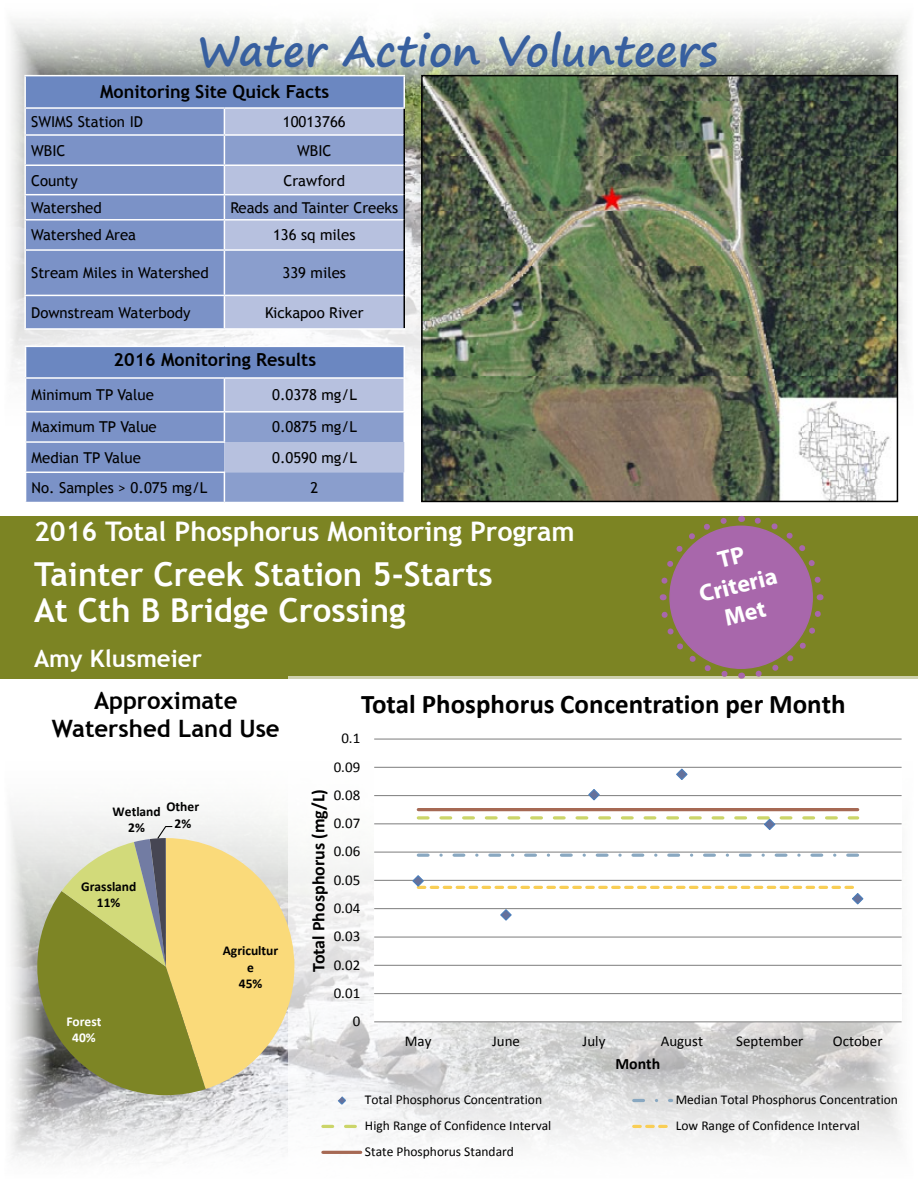
<style>
.page{position:relative;width:918px;height:1188px;background:#fff}
.page>*{position:absolute;margin:0;border:0;box-sizing:border-box;transform-origin:0 0}
.t1{font:700 42px "Segoe Print";color:#375f9f}
.t2{font:700 33px/36px "Trebuchet MS";color:#fff}
.t3{font:700 27px "Trebuchet MS";color:#fff}
.t4{font:700 27px "Calibri";color:#000}
.t5{font:700 24px/27.9px "Trebuchet MS";color:#000;text-align:center}
.t6{font:700 24px/28.8px "Myriad Pro";color:#fff;text-align:center}
.t7{font:700 24px "Trebuchet MS";color:#fff}
.t8{font:700 18px "Trebuchet MS";color:#000}
.t9{font:700 18px "Calibri";color:#000}
.t10{font:700 15.9px "Calibri";color:#000}
.t11{font:15px "Trebuchet MS";color:#000}
.t12{font:15px "Calibri";letter-spacing:.005em;color:#000}
.t13{font:13.5px "Calibri";color:#000}
.t14{font:700 13.5px/16.5px "Calibri";color:#000;text-align:center}
.t15{font:700 13.5px/16.5px "Calibri";color:#fff;text-align:center}
</style>
<div class="page">
<img style="left:11px;top:19px;width:896px;height:429px">
<img style="left:11px;top:811px;width:278px;height:349px">
<div style="left:0;top:516px;width:918px;height:163px;background:#7c8423"></div>
<div style="left:26px;top:346px;width:378px;height:32px;background:#6b87c1"></div>
<hr style="left:25px;top:346px;width:199px;height:1px;background:#fff">
<hr style="left:25px;top:347px;width:1px;height:30px;background:#fff">
<hr style="left:224px;top:346px;width:181px;height:1px;background:#fff">
<hr style="left:404px;top:347px;width:1px;height:30px;background:#fff">
<hr style="left:25px;top:377px;width:199px;height:2px;background:#fff">
<hr style="left:224px;top:377px;width:181px;height:2px;background:#fff">
<svg style="left:25px;top:378px;width:380px;height:125px;background:#92a4d0"></svg>
<hr style="left:25px;top:502px;width:199px;height:1px;background:#fff">
<img style="left:424px;top:78px;width:471px;height:421px">
<div style="left:421px;top:75px;width:477px;height:427px;border:2px solid #000"></div>
<div style="left:25px;top:76px;width:379px;height:32px;background:#6b87c1"></div>
<div style="left:26px;top:109px;width:198px;height:219px;background:#7b92c7"></div>
<hr style="left:24px;top:75px;width:200px;height:1px;background:#fff">
<hr style="left:24px;top:76px;width:2px;height:31px;background:#fff">
<hr style="left:224px;top:75px;width:181px;height:1px;background:#fff">
<hr style="left:404px;top:76px;width:1px;height:31px;background:#fff">
<hr style="left:24px;top:107px;width:200px;height:2px;background:#fff">
<hr style="left:224px;top:107px;width:181px;height:2px;background:#fff">
<hr style="left:24px;top:109px;width:2px;height:25px;background:#fff">
<hr style="left:24px;top:136px;width:2px;height:28px;background:#fff">
<hr style="left:24px;top:166px;width:2px;height:28px;background:#fff">
<hr style="left:24px;top:195px;width:2px;height:24px;background:#fff">
<hr style="left:24px;top:251px;width:2px;height:44px;background:#fff">
<hr style="left:24px;top:296px;width:2px;height:32px;background:#fff">
<hr style="left:24px;top:134px;width:200px;height:2px;background:#fff">
<hr style="left:24px;top:164px;width:200px;height:2px;background:#fff">
<hr style="left:24px;top:194px;width:200px;height:1px;background:#fff">
<hr style="left:24px;top:295px;width:200px;height:1px;background:#fff">
<hr style="left:24px;top:328px;width:200px;height:2px;background:#fff">
<hr style="left:24px;top:221px;width:2px;height:28px;background:#fff">
<hr style="left:24px;top:219px;width:200px;height:2px;background:#fff">
<hr style="left:24px;top:249px;width:200px;height:2px;background:#fff">
<svg style="left:224px;top:108px;width:181px;height:220px;background:#a4b2d6"></svg>
<hr style="left:224px;top:219px;width:179px;height:2px;background:#fff">
<hr style="left:404px;top:220px;width:1px;height:30px;background:#000">
<hr style="left:224px;top:251px;width:1px;height:44px;background:#fff">
<hr style="left:224px;top:249px;width:179px;height:2px;background:#fff">
<hr style="left:404px;top:250px;width:1px;height:45px;background:#000">
<hr style="left:224px;top:296px;width:1px;height:32px;background:#fff">
<hr style="left:224px;top:295px;width:179px;height:1px;background:#fff">
<hr style="left:404px;top:295px;width:1px;height:33px;background:#000">
<hr style="left:224px;top:328px;width:181px;height:2px;background:#fff">
<div style="left:289px;top:676px;width:629px;height:499px;background:#fff;opacity:.63"></div>
<div style="left:374px;top:739px;width:528px;height:283px;background:#fff"></div>
<hr style="left:374px;top:993px;width:528px;height:1px;background:#868686">
<hr style="left:374px;top:965px;width:528px;height:1px;background:#868686">
<hr style="left:374px;top:937px;width:528px;height:1px;background:#868686">
<hr style="left:374px;top:908px;width:528px;height:1px;background:#868686">
<hr style="left:374px;top:880px;width:528px;height:1px;background:#868686">
<hr style="left:374px;top:852px;width:528px;height:1px;background:#868686">
<hr style="left:374px;top:823px;width:528px;height:1px;background:#868686">
<hr style="left:374px;top:795px;width:528px;height:1px;background:#868686">
<hr style="left:374px;top:767px;width:528px;height:1px;background:#868686">
<hr style="left:374px;top:739px;width:528px;height:1px;background:#868686">
<hr style="left:374px;top:1021px;width:528px;height:1px;background:#868686">
<svg style="left:418px;top:854px;width:440px;height:3px"></svg>
<hr style="left:418px;top:808px;width:440px;height:3px;background:#a66954">
<svg style="left:587px;top:789px;width:14px;height:12px"></svg>
<svg style="left:676px;top:768px;width:12px;height:12px"></svg>
<svg style="left:418px;top:816px;width:440px;height:14px"></svg>
<svg style="left:411px;top:875px;width:453px;height:46px"></svg>
<svg style="left:337px;top:1095px;width:10px;height:11px"></svg>
<svg style="left:634px;top:1099px;width:38px;height:3px"></svg>
<svg style="left:323px;top:1125px;width:38px;height:3px"></svg>
<svg style="left:634px;top:1125px;width:38px;height:3px"></svg>
<hr style="left:323px;top:1151px;width:38px;height:3px;background:#a66954">
<svg style="left:37px;top:825px;width:257px;height:270px;background:#c1ba76"></svg>
<svg style="left:751px;top:594px;width:75px;height:87px"></svg>
<svg style="left:741px;top:516px;width:80px;height:71px"></svg>
<svg style="left:659px;top:518px;width:72px;height:82px"></svg>
<svg style="left:657px;top:611px;width:85px;height:71px"></svg>
<div style="left:670px;top:526px;width:142px;height:142px;background:#a867ab;border-radius:50%"></div>
<h1 class="t1" style="left:197px;top:13px;width:522px">Water Action Volunteers</h1>
<p class="t8" style="left:100px;top:81px;width:231px">Monitoring Site Quick Facts</p>
<p class="t11" style="left:31px;top:113px;width:113px">SWIMS Station ID</p>
<p class="t11" style="left:283px;top:113px;width:64px">10013766</p>
<p class="t11" style="left:31px;top:142px;width:36px">WBIC</p>
<p class="t11" style="left:297px;top:142px;width:36px">WBIC</p>
<p class="t11" style="left:31px;top:171px;width:48px">County</p>
<p class="t11" style="left:284px;top:171px;width:63px">Crawford</p>
<p class="t11" style="left:31px;top:199px;width:72px">Watershed</p>
<p class="t11" style="left:230px;top:199px;width:169px">Reads and Tainter Creeks</p>
<p class="t11" style="left:31px;top:226px;width:107px">Watershed Area</p>
<p class="t11" style="left:273px;top:226px;width:84px">136 sq miles</p>
<p class="t11" style="left:31px;top:264px;width:179px">Stream Miles in Watershed</p>
<p class="t11" style="left:283px;top:264px;width:65px">339 miles</p>
<p class="t11" style="left:31px;top:304px;width:161px">Downstream Waterbody</p>
<p class="t11" style="left:265px;top:304px;width:100px">Kickapoo River</p>
<p class="t8" style="left:114px;top:348px;width:204px">2016 Monitoring Results</p>
<p class="t11" style="left:32px;top:386px;width:124px">Minimum TP Value</p>
<p class="t11" style="left:272px;top:386px;width:86px">0.0378 mg/L</p>
<p class="t11" style="left:32px;top:418px;width:127px">Maximum TP Value</p>
<p class="t11" style="left:272px;top:418px;width:86px">0.0875 mg/L</p>
<p class="t11" style="left:32px;top:449px;width:111px">Median TP Value</p>
<p class="t11" style="left:272px;top:449px;width:86px">0.0590 mg/L</p>
<p class="t11" style="left:32px;top:479px;width:177px">No. Samples &gt; 0.075 mg/L</p>
<p class="t11" style="left:310px;top:479px;width:9px">2</p>
<h3 class="t3" style="left:34px;top:515px;width:542px">2016 Total Phosphorus Monitoring Program</h3>
<h2 class="t2" style="left:34px;top:557px;width:460px">Tainter Creek Station 5-Starts<br>At Cth B Bridge Crossing</h2>
<h3 class="t7" style="left:34px;top:644px;width:169px">Amy Klusmeier</h3>
<h3 class="t6" style="left:689px;top:552px;width:81px;rotate:-14deg">TP<br>Criteria<br>Met</h3>
<h3 class="t5" style="left:52px;top:687px;width:229px">Approximate<br>Watershed Land Use</h3>
<p class="t14" style="left:113px;top:803px;width:50px">Wetland<br>2%</p>
<p class="t14" style="left:166px;top:798px;width:34px">Other<br>2%</p>
<p class="t14" style="left:81px;top:878px;width:57px">Grassland<br>11%</p>
<p class="t15" style="left:66px;top:1013px;width:37px">Forest<br>40%</p>
<p class="t14" style="left:223px;top:942px;width:57px">Agricultur e<br>45%</p>
<h3 class="t4" style="left:361px;top:687px;width:486px">Total Phosphorus Concentration per Month</h3>
<p class="t12" style="left:341px;top:729px;width:20px">0.1</p>
<p class="t12" style="left:334px;top:757px;width:28px">0.09</p>
<p class="t9" style="left:307px;top:972px;width:184px;rotate:-90deg">Total Phosphorus (mg/L)</p>
<p class="t12" style="left:334px;top:785px;width:28px">0.08</p>
<p class="t12" style="left:334px;top:814px;width:28px">0.07</p>
<p class="t12" style="left:334px;top:842px;width:28px">0.06</p>
<p class="t12" style="left:334px;top:870px;width:28px">0.05</p>
<p class="t12" style="left:334px;top:899px;width:28px">0.04</p>
<p class="t12" style="left:334px;top:927px;width:28px">0.03</p>
<p class="t12" style="left:334px;top:955px;width:28px">0.02</p>
<p class="t12" style="left:334px;top:983px;width:28px">0.01</p>
<p class="t12" style="left:353px;top:1012px;width:9px">0</p>
<p class="t12" style="left:405px;top:1031px;width:28px">May</p>
<p class="t12" style="left:492px;top:1031px;width:29px">June</p>
<p class="t12" style="left:583px;top:1031px;width:24px">July</p>
<p class="t12" style="left:661px;top:1031px;width:44px">August</p>
<p class="t12" style="left:736px;top:1031px;width:69px">September</p>
<p class="t12" style="left:833px;top:1031px;width:51px">October</p>
<p class="t10" style="left:615px;top:1054px;width:46px">Month</p>
<p class="t13" style="left:365px;top:1091px;width:179px">Total Phosphorus Concentration</p>
<p class="t13" style="left:676px;top:1091px;width:224px">Median Total Phosphorus Concentration</p>
<p class="t13" style="left:365px;top:1117px;width:188px">High Range of Confidence Interval</p>
<p class="t13" style="left:676px;top:1117px;width:185px">Low Range of Confidence Interval</p>
<p class="t13" style="left:365px;top:1143px;width:151px">State Phosphorus Standard</p>
</div>
